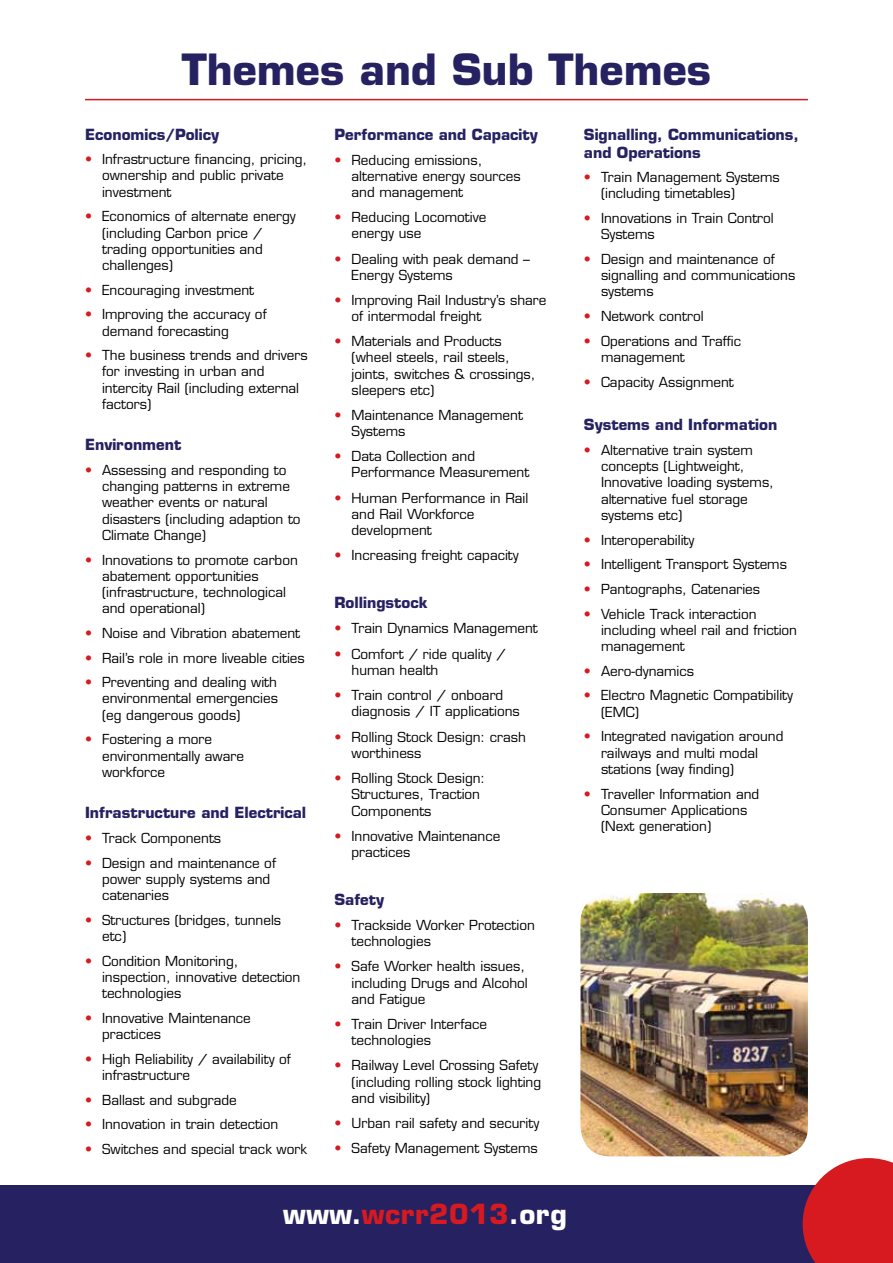
<style>
.page{position:relative;width:893px;height:1263px;background:#fff}
.page>*{position:absolute;margin:0;border:0;box-sizing:border-box;transform-origin:0 0}
.t1{font:700 42px "Eurostile";color:#262262}
.t2{font:700 27px "Eurostile";letter-spacing:.02em;color:#fff}
.t3{font:700 15px/18px "Eurostile";color:#262262}
.t4{font:13.5px/16.2px "Eurostile";color:#000}
.s1{color:#d71920}
</style>
<div class="page">
<div style="left:0;top:1185px;width:828px;height:78px;background:#262262"></div>
<hr style="left:85px;top:99px;width:723px;height:1px;background:#d71920">
<img style="left:580px;top:893px;width:228px;height:263px">
<svg style="left:803px;top:1158px;width:90px;height:105px;background:#d42d35"></svg>
<h1 class="t1" style="left:182px;top:43px;width:531px">Themes and Sub Themes</h1>
<p class="t3" style="left:85px;top:125px;width:136px">Economics/Policy</p>
<p class="t4" style="left:102px;top:151px;width:207px;text-indent:-17px"><span class="s1">•</span> Infrastructure financing, pricing, ownership and public private investment</p>
<p class="t4" style="left:102px;top:208px;width:195px;text-indent:-17px"><span class="s1">•</span> Economics of alternate energy (including Carbon price / trading opportunities and challenges)</p>
<p class="t4" style="left:85px;top:282px;width:171px"><span class="s1">•</span> Encouraging investment</p>
<p class="t4" style="left:102px;top:306px;width:166px;text-indent:-17px"><span class="s1">•</span> Improving the accuracy of demand forecasting</p>
<p class="t4" style="left:102px;top:347px;width:207px;text-indent:-17px"><span class="s1">•</span> The business trends and drivers for investing in urban and intercity Rail (including external factors)</p>
<p class="t3" style="left:85px;top:436px;width:98px">Environment</p>
<p class="t4" style="left:102px;top:462px;width:200px;text-indent:-17px"><span class="s1">•</span> Assessing and responding to changing patterns in extreme weather events or natural disasters (including adaption to<br>Climate Change)</p>
<p class="t4" style="left:102px;top:551px;width:197px;text-indent:-17px"><span class="s1">•</span> Innovations to promote carbon abatement opportunities (infrastructure, technological and operational)</p>
<p class="t4" style="left:85px;top:625px;width:217px"><span class="s1">•</span> Noise and Vibration abatement</p>
<p class="t4" style="left:85px;top:650px;width:221px"><span class="s1">•</span> Rail’s role in more liveable cities</p>
<p class="t4" style="left:102px;top:674px;width:177px;text-align:justify;text-indent:-17px"><span class="s1">•</span> Preventing and dealing with environmental emergencies (eg dangerous goods)</p>
<p class="t4" style="left:102px;top:731px;width:143px;text-indent:-17px"><span class="s1">•</span> Fostering a more environmentally aware workforce</p>
<p class="t3" style="left:85px;top:804px;width:223px">Infrastructure and Electrical</p>
<p class="t4" style="left:85px;top:830px;width:138px"><span class="s1">•</span> Track Components</p>
<p class="t4" style="left:102px;top:855px;width:176px;text-indent:-17px"><span class="s1">•</span> Design and maintenance of power supply systems and catenaries</p>
<p class="t4" style="left:102px;top:912px;width:181px;text-indent:-17px"><span class="s1">•</span> Structures (bridges, tunnels etc)</p>
<p class="t4" style="left:102px;top:953px;width:200px;text-indent:-17px"><span class="s1">•</span> Condition Monitoring, inspection, innovative detection technologies</p>
<p class="t4" style="left:102px;top:1010px;width:150px;text-indent:-17px"><span class="s1">•</span> Innovative Maintenance practices</p>
<p class="t4" style="left:102px;top:1051px;width:190px;text-indent:-17px"><span class="s1">•</span> High Reliability / availability of infrastructure</p>
<p class="t4" style="left:85px;top:1091px;width:153px"><span class="s1">•</span> Ballast and subgrade</p>
<p class="t4" style="left:85px;top:1116px;width:195px"><span class="s1">•</span> Innovation in train detection</p>
<p class="t4" style="left:85px;top:1141px;width:223px"><span class="s1">•</span> Switches and special track work</p>
<p class="t3" style="left:334px;top:125px;width:205px">Performance and Capacity</p>
<p class="t4" style="left:351px;top:152px;width:171px;text-indent:-17px"><span class="s1">•</span> Reducing emissions, alternative energy sources and management</p>
<p class="t4" style="left:351px;top:209px;width:137px;text-indent:-17px"><span class="s1">•</span> Reducing Locomotive energy use</p>
<p class="t4" style="left:351px;top:251px;width:180px;text-indent:-17px"><span class="s1">•</span> Dealing with peak demand –<br>Energy Systems</p>
<p class="t4" style="left:351px;top:292px;width:196px;text-indent:-17px"><span class="s1">•</span> Improving Rail Industry’s share of intermodal freight</p>
<p class="t4" style="left:351px;top:333px;width:185px;text-indent:-17px"><span class="s1">•</span> Materials and Products (wheel steels, rail steels, joints, switches &amp; crossings, sleepers etc)</p>
<p class="t4" style="left:351px;top:407px;width:173px;text-indent:-17px"><span class="s1">•</span> Maintenance Management<br>Systems</p>
<p class="t4" style="left:351px;top:448px;width:179px;text-indent:-17px"><span class="s1">•</span> Data Collection and<br>Performance Measurement</p>
<p class="t4" style="left:351px;top:490px;width:178px;text-indent:-17px"><span class="s1">•</span> Human Performance in Rail and Rail Workforce development</p>
<p class="t4" style="left:334px;top:547px;width:186px"><span class="s1">•</span> Increasing freight capacity</p>
<p class="t3" style="left:334px;top:593px;width:95px">Rollingstock</p>
<p class="t4" style="left:334px;top:620px;width:205px"><span class="s1">•</span> Train Dynamics Management</p>
<p class="t4" style="left:351px;top:646px;width:156px;text-indent:-17px"><span class="s1">•</span> Comfort / ride quality / human health</p>
<p class="t4" style="left:351px;top:687px;width:170px;text-indent:-17px"><span class="s1">•</span> Train control / onboard diagnosis / IT applications</p>
<p class="t4" style="left:351px;top:729px;width:176px;text-indent:-17px"><span class="s1">•</span> Rolling Stock Design: crash worthiness</p>
<p class="t4" style="left:351px;top:770px;width:135px;text-indent:-17px"><span class="s1">•</span> Rolling Stock Design:<br>Structures, Traction<br>Components</p>
<p class="t4" style="left:351px;top:828px;width:150px;text-indent:-17px"><span class="s1">•</span> Innovative Maintenance practices</p>
<p class="t3" style="left:334px;top:890px;width:51px">Safety</p>
<p class="t4" style="left:351px;top:917px;width:185px;text-indent:-17px"><span class="s1">•</span> Trackside Worker Protection technologies</p>
<p class="t4" style="left:351px;top:958px;width:178px;text-indent:-17px"><span class="s1">•</span> Safe Worker health issues, including Drugs and Alcohol and Fatigue</p>
<p class="t4" style="left:351px;top:1016px;width:137px;text-indent:-17px"><span class="s1">•</span> Train Driver Interface technologies</p>
<p class="t4" style="left:351px;top:1057px;width:191px;text-indent:-17px"><span class="s1">•</span> Railway Level Crossing Safety (including rolling stock lighting and visibility)</p>
<p class="t4" style="left:334px;top:1115px;width:206px"><span class="s1">•</span> Urban rail safety and security</p>
<p class="t4" style="left:334px;top:1140px;width:205px"><span class="s1">•</span> Safety Management Systems</p>
<h2 class="t2" style="left:283px;top:1197px;width:285px">www.<span class="s1">wcrr2013</span>.org</h2>
<p class="t3" style="left:584px;top:125px;width:216px">Signalling, Communications, and Operations</p>
<p class="t4" style="left:601px;top:169px;width:180px;text-indent:-17px"><span class="s1">•</span> Train Management Systems (including timetables)</p>
<p class="t4" style="left:601px;top:210px;width:174px;text-indent:-17px"><span class="s1">•</span> Innovations in Train Control<br>Systems</p>
<p class="t4" style="left:601px;top:251px;width:196px;text-indent:-17px"><span class="s1">•</span> Design and maintenance of signalling and communications systems</p>
<p class="t4" style="left:584px;top:308px;width:121px"><span class="s1">•</span> Network control</p>
<p class="t4" style="left:601px;top:333px;width:142px;text-indent:-17px"><span class="s1">•</span> Operations and Traffic management</p>
<p class="t4" style="left:584px;top:374px;width:151px"><span class="s1">•</span> Capacity Assignment</p>
<p class="t3" style="left:584px;top:416px;width:195px">Systems and Information</p>
<p class="t4" style="left:601px;top:442px;width:174px;text-indent:-17px"><span class="s1">•</span> Alternative train system concepts (Lightweight,<br>Innovative loading systems, alternative fuel storage systems etc)</p>
<p class="t4" style="left:584px;top:532px;width:112px"><span class="s1">•</span> Interoperability</p>
<p class="t4" style="left:584px;top:556px;width:204px"><span class="s1">•</span> Intelligent Transport Systems</p>
<p class="t4" style="left:584px;top:581px;width:178px"><span class="s1">•</span> Pantographs, Catenaries</p>
<p class="t4" style="left:601px;top:606px;width:198px;text-indent:-17px"><span class="s1">•</span> Vehicle Track interaction including wheel rail and friction management</p>
<p class="t4" style="left:584px;top:663px;width:112px"><span class="s1">•</span> Aero-dynamics</p>
<p class="t4" style="left:601px;top:687px;width:194px;text-indent:-17px"><span class="s1">•</span> Electro Magnetic Compatibility (EMC)</p>
<p class="t4" style="left:601px;top:728px;width:184px;text-indent:-17px"><span class="s1">•</span> Integrated navigation around railways and multi modal stations (way finding)</p>
<p class="t4" style="left:601px;top:785px;width:160px;text-indent:-17px"><span class="s1">•</span> Traveller Information and<br>Consumer Applications (Next generation)</p>
</div>
